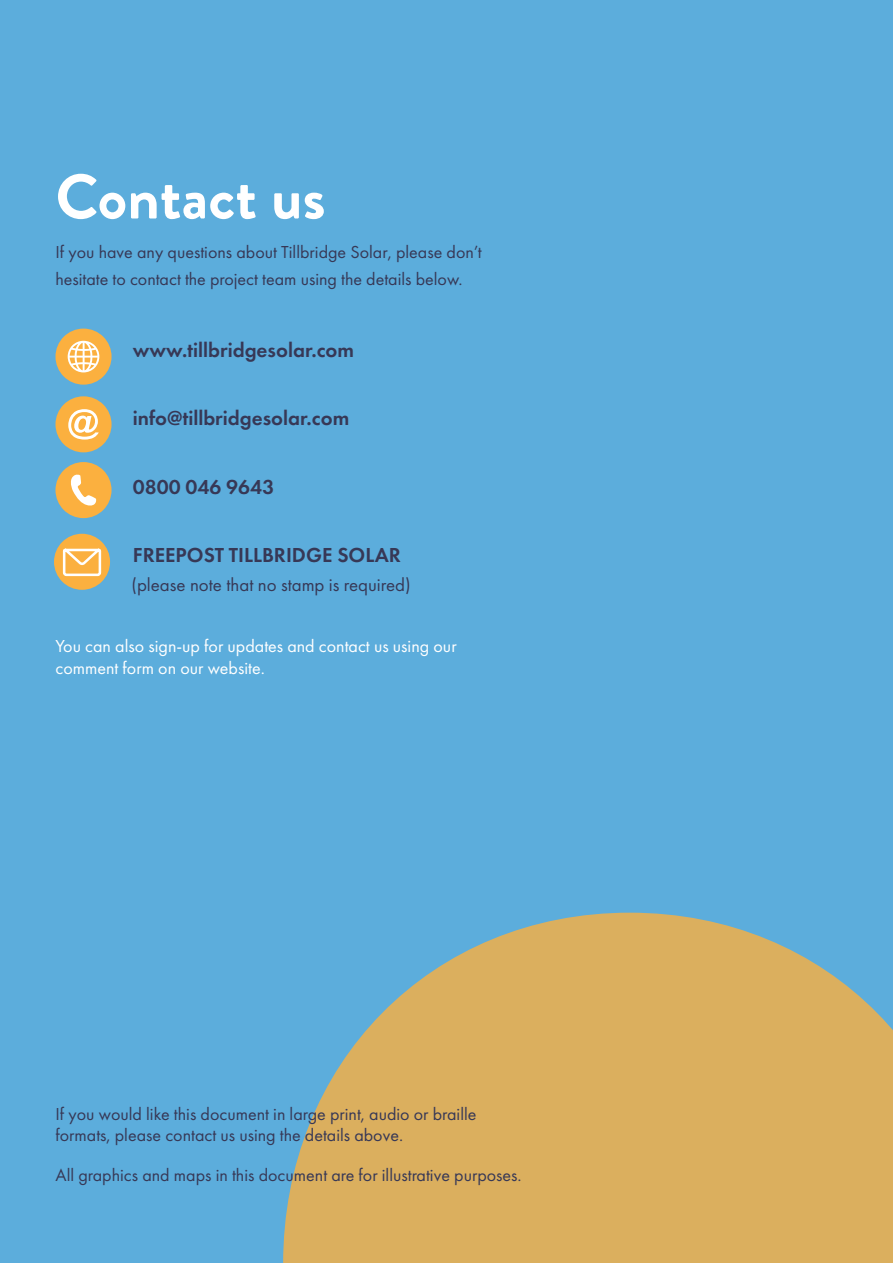
<style>
.page{position:relative;width:893px;height:1263px;background:#5caddc}
.page>*{position:absolute;margin:0;border:0;box-sizing:border-box;transform-origin:0 0}
.main_heading{font:700 63px "Brandon Grotesque";color:#fff}
.large_indented_copy{font:600 21px "Futura PT";color:#373856}
.large_indented_copy-2{font:18.9px "Futura PT";color:#373856}
.body_copy{font:18px/27.3px "Futura PT";color:#373856}
.body_copy-2{font:18px/21.6px "Futura PT";color:#fff}
</style>
<div class="page">
<svg style="left:283px;top:913px;width:610px;height:350px;fill:#dbaf5e"></svg>
<svg style="left:55px;top:462px;width:57px;height:56px"></svg>
<svg style="left:55px;top:329px;width:57px;height:56px"></svg>
<svg style="left:55px;top:396px;width:57px;height:56px"></svg>
<svg style="left:54px;top:534px;width:56px;height:56px"></svg>
<p class="main_heading" style="left:55px;top:153px;width:272px">Contact us</p>
<p class="body_copy" style="left:55px;top:238px;width:428px">If you have any questions about Tillbridge Solar, please don’t hesitate to contact the project team using the details below.</p>
<p class="large_indented_copy" style="left:133px;top:337px;width:223px">www.tillbridgesolar.com</p>
<p class="large_indented_copy" style="left:133px;top:405px;width:218px">info@tillbridgesolar.com</p>
<p class="large_indented_copy" style="left:133px;top:473px;width:143px">0800 046 9643</p>
<p class="large_indented_copy" style="left:133px;top:542px;width:270px">FREEPOST TILLBRIDGE SOLAR</p>
<p class="large_indented_copy-2" style="left:131px;top:574px;width:281px">(please note that no stamp is required)</p>
<p class="body_copy-2" style="left:55px;top:635px;width:403px">You can also sign-up for updates and contact us using our comment form on our website.</p>
<p class="body_copy" style="left:55px;top:1103px;width:422px;line-height:21.6px">If you would like this document in large print, audio or braille formats, please contact us using the details above.</p>
<p class="body_copy" style="left:55px;top:1161px;width:468px">All graphics and maps in this document are for illustrative purposes.</p>
</div>
